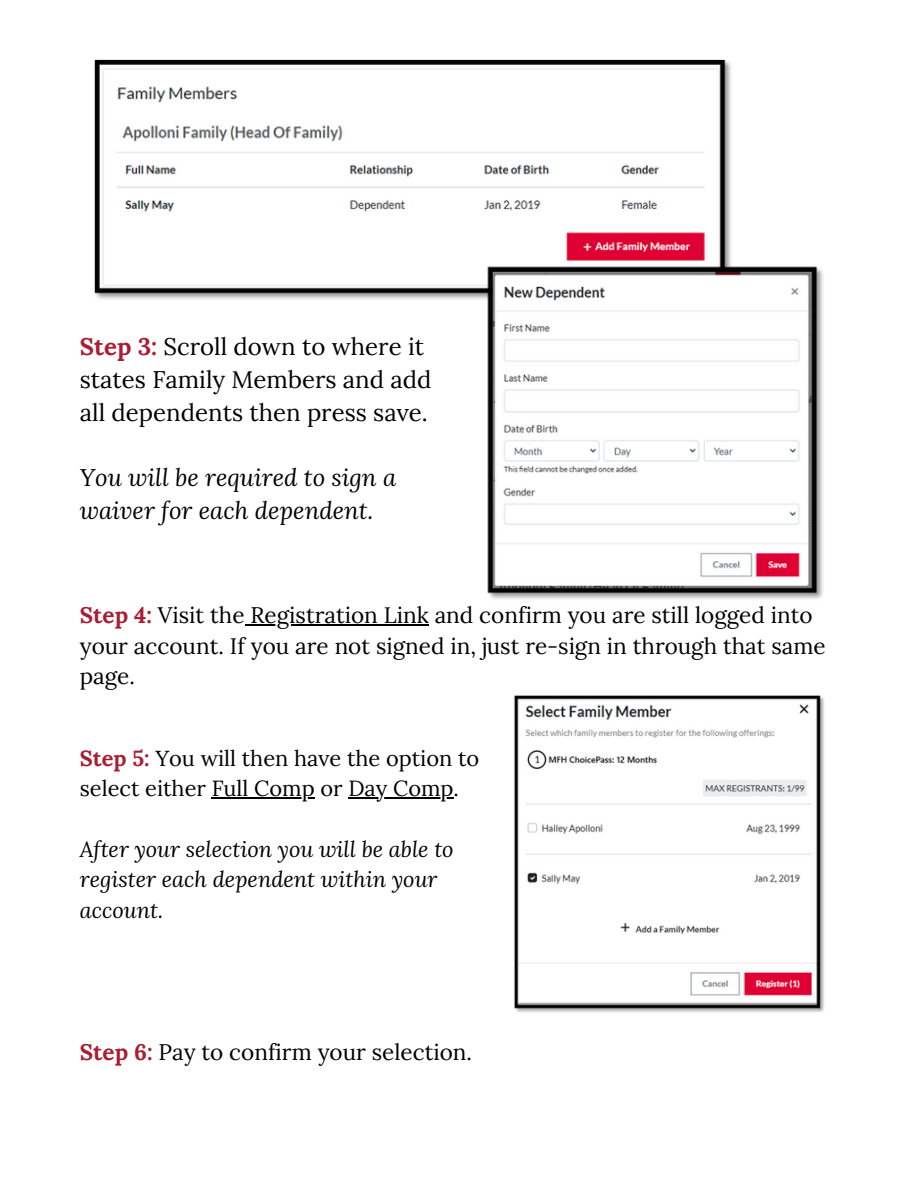
<style>
.page{position:relative;width:918px;height:1188px;background:#fff}
.page>*{position:absolute;margin:0;border:0;box-sizing:border-box;transform-origin:0 0}
.t1{font:24px/32.7px "Lora";color:#000}
.t2{font:italic 24px/32.7px "Lora";color:#000}
.t3{font:22.5px/30.3px "Lora";color:#000}
.t4{font:italic 21.75px/30.3px "Lora";color:#000}
.t5{font:21.75px/30.3px "Lora";color:#000}
.s1{font-weight:700;color:#a81f33}
</style>
<div class="page">
<img style="left:94px;top:59px;width:637px;height:240px">
<img style="left:485px;top:263px;width:338px;height:336px">
<img style="left:514px;top:695px;width:310px;height:318px">
<svg style="left:245px;top:624px;width:6px;height:2px"></svg>
<hr style="left:251px;top:624px;width:178px;height:2px;background:#000">
<hr style="left:212px;top:797px;width:103px;height:1px;background:#000">
<hr style="left:348px;top:797px;width:106px;height:1px;background:#000">
<p class="t1" style="left:80px;top:330px;width:353px"><span class="s1">Step 3:</span> Scroll down to where it states Family Members and add all dependents then press save.</p>
<p class="t2" style="left:80px;top:460px;width:318px">You will be required to sign a waiver for each dependent.</p>
<h1 class="t3" style="left:80px;top:600px;width:734px"><span class="s1">Step 4:</span> Visit the Registration Link and confirm you are still logged into</h1>
<h1 class="t3" style="left:80px;top:630px;width:747px">your account. If you are not signed in, just re-sign in through that same page.</h1>
<h1 class="t5" style="left:80px;top:743px;width:401px"><span class="s1">Step 5:</span> You will then have the option to select either Full Comp or Day Comp.</h1>
<h1 class="t4" style="left:80px;top:833px;width:375px">After your selection you will be able to register each dependent within your account.</h1>
<h1 class="t3" style="left:80px;top:1037px;width:394px"><span class="s1">Step 6:</span> Pay to confirm your selection.</h1>
</div>
